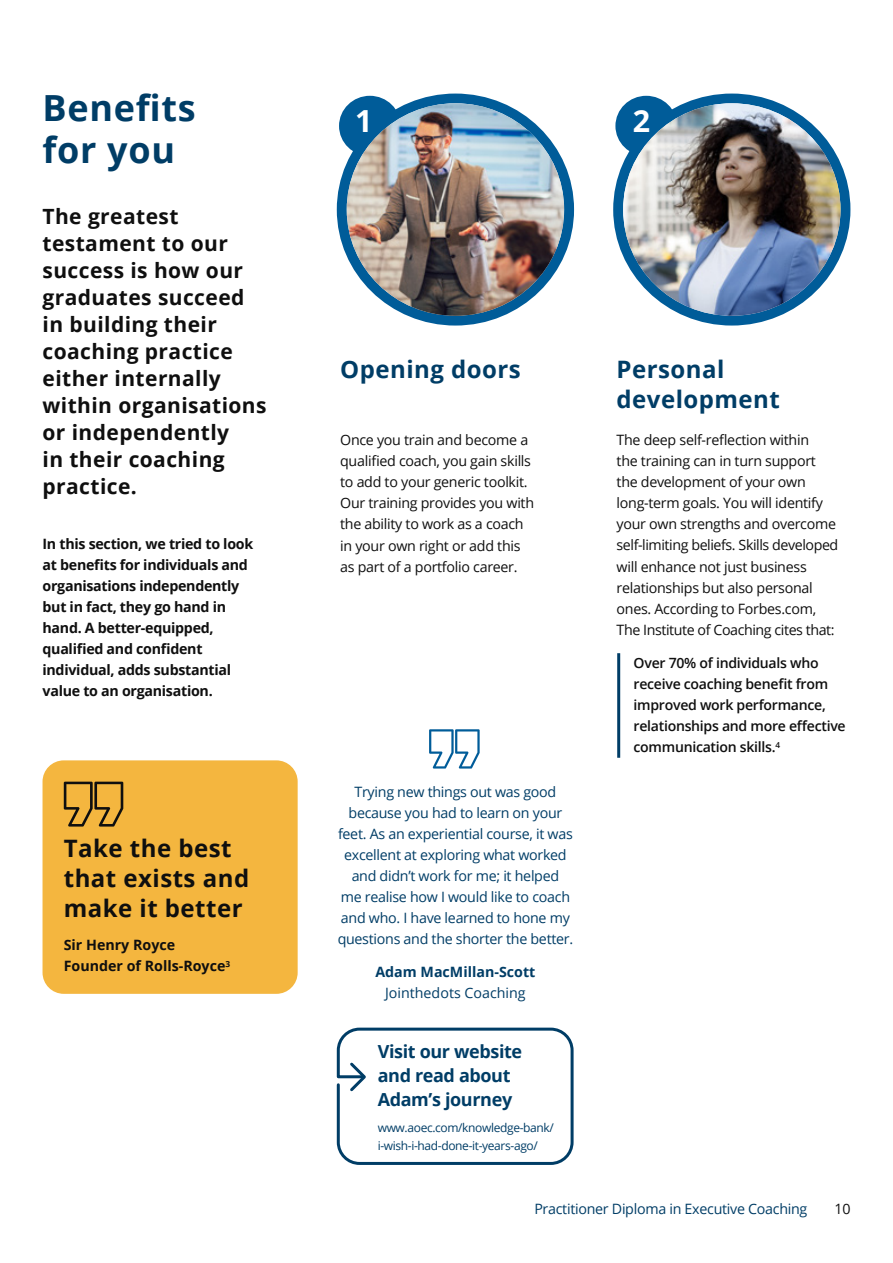
<style>
.page{position:relative;width:893px;height:1263px;background:#fff}
.page>*{position:absolute;margin:0;border:0;box-sizing:border-box;transform-origin:0 0}
.t1{font:700 36px/42px "Open Sans";letter-spacing:.02em;color:#003d66}
.t2{font:700 30.45px "Open Sans";color:#fff}
.t3{font:700 24px/30px "Open Sans";letter-spacing:.02em;color:#0f0f0f}
.t4{font:700 24px/30px "Open Sans";letter-spacing:.02em;color:#003d66}
.t5{font:700 21px/27px "Open Sans";letter-spacing:.02em;color:#0f0f0f}
.t6{font:700 18px/24px "Open Sans";letter-spacing:-.02em;color:#003d66}
.t7{font:14.25px/21px "Open Sans";letter-spacing:-.02em;color:#0f0f0f}
.t8{font:14.25px/21px "Open Sans";letter-spacing:-.02em;color:#003d66;text-align:center}
.t9{font:700 14.25px/21px "Open Sans";letter-spacing:-.02em;color:#0f0f0f}
.t10{font:700 14.25px/21px "Open Sans";color:#0f0f0f}
.t11{font:700 14.25px "Open Sans";color:#003d66}
.t12{font:14.25px "Open Sans";color:#003d66}
.t13{font:600 14.1px/21px "Open Sans";letter-spacing:-.02em;color:#0f0f0f}
.t14{font:12px/18px "Open Sans";letter-spacing:-.03em;color:#003d66}
</style>
<div class="page">
<div style="left:43px;top:760px;width:255px;height:234px;background:#f4b63f;border-radius:21px"></div>
<svg style="left:64px;top:782px;width:59px;height:44px"></svg>
<svg style="left:429px;top:729px;width:51px;height:39px"></svg>
<hr style="left:617px;top:653px;width:3px;height:105px;background:#003d66">
<div style="left:339px;top:96px;width:62px;height:60px;background:#005c99;border-radius:50%"></div>
<div style="left:337px;top:94px;width:237px;height:232px;background:#005c99;border-radius:50%"></div>
<img style="left:347px;top:103px;width:217px;height:213px">
<div style="left:615px;top:96px;width:62px;height:60px;background:#005c99;border-radius:50%"></div>
<div style="left:613px;top:94px;width:237px;height:232px;background:#005c99;border-radius:50%"></div>
<img style="left:623px;top:103px;width:217px;height:213px">
<svg style="left:336px;top:1027px;width:238px;height:138px"></svg>
<h1 class="t1" style="left:43px;top:86px;width:155px">Benefits for you</h1>
<h3 class="t5" style="left:43px;top:202px;width:226px">The greatest testament to our success is how our graduates succeed in building their coaching practice either internally within organisations or independently<br>in their coaching practice.</h3>
<p class="t9" style="left:43px;top:533px;width:212px">In this section, we tried to look at benefits for individuals and organisations independently but in fact, they go hand in hand. A better‑equipped, qualified and confident individual, adds substantial value to an organisation.</p>
<h3 class="t3" style="left:64px;top:832px;width:187px">Take the best that exists and make it better</h3>
<p class="t10" style="left:64px;top:934px;width:168px">Sir Henry Royce<br>Founder of Rolls‑Royce<sup>3</sup></p>
<h2 class="t2" style="left:355px;top:100px;width:19px">1</h2>
<h2 class="t2" style="left:633px;top:100px;width:19px">2</h2>
<h3 class="t4" style="left:340px;top:354px;width:182px">Opening doors</h3>
<p class="t7" style="left:340px;top:429px;width:195px">Once you train and become a qualified coach, you gain skills to add to your generic toolkit.<br>Our training provides you with the ability to work as a coach in your own right or add this as part of a portfolio career.</p>
<p class="t8" style="left:338px;top:780px;width:237px">Trying new things out was good because you had to learn on your feet. As an experiential course, it was excellent at exploring what worked and didn’t work for me; it helped<br>me realise how I would like to coach and who. I have learned to hone my questions and the shorter the better.</p>
<p class="t11" style="left:375px;top:961px;width:161px">Adam MacMillan‑Scott</p>
<p class="t12" style="left:385px;top:983px;width:142px">Jointhedots Coaching</p>
<p class="t6" style="left:378px;top:1038px;width:146px">Visit our website and read about<br>Adam’s journey</p>
<p class="t14" style="left:378px;top:1118px;width:178px">www.aoec.com/knowledge‑bank/ i‑wish‑i‑had‑done‑it‑years‑ago/</p>
<h3 class="t4" style="left:617px;top:354px;width:165px">Personal development</h3>
<p class="t7" style="left:617px;top:429px;width:223px">The deep self‑reflection within<br>the training can in turn support the development of your own long‑term goals. You will identify your own strengths and overcome self‑limiting beliefs. Skills developed will enhance not just business relationships but also personal ones. According to Forbes.com, The Institute of Coaching cites that:</p>
<p class="t13" style="left:634px;top:652px;width:214px">Over 70% of individuals who receive coaching benefit from improved work performance, relationships and more effective communication skills.<sup>4</sup></p>
<p class="t8" style="left:534px;top:1198px;width:275px">Practitioner Diploma in Executive Coaching</p>
<p class="t7" style="left:834px;top:1198px;width:18px">10</p>
</div>
